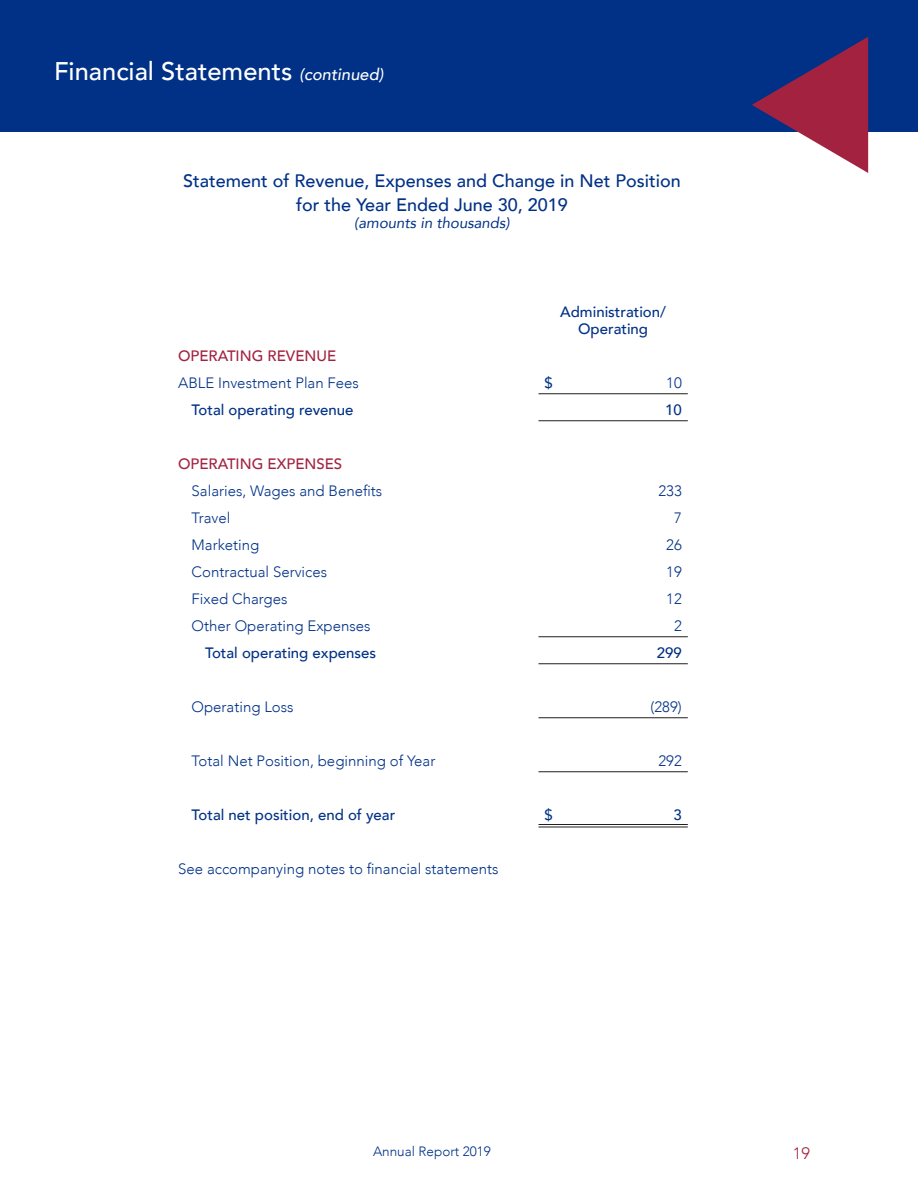
<style>
.page{position:relative;width:918px;height:1188px;background:#fff}
.page>*{position:absolute;margin:0;border:0;box-sizing:border-box;transform-origin:0 0}
.Section_Head{font:500 25.5px "Avenir";color:#fff}
.Figure_head{font:500 18px "Avenir";color:#003186}
.t1{font:300 16.5px "Avenir";color:#a22240}
.Body_text{font:300 15px "Avenir";color:#003186}
.Body_text-2{font:500 15px/17.2px "Avenir";color:#003186;text-align:center}
.Body_text-3{font:500 15px "Avenir";color:#a22240}
.Body_text-4{font:italic 15px "Avenir";color:#003186}
.t2{font:300 13.5px "Avenir";color:#003186}
.s1{font-style:italic;font-size:16.5px}
</style>
<div class="page">
<div style="left:0;top:0;width:918px;height:132px;background:#003186"></div>
<svg style="left:752px;top:37px;width:116px;height:136px"></svg>
<hr style="left:539px;top:393px;width:149px;height:1px;background:#231f20">
<hr style="left:539px;top:636px;width:149px;height:1px;background:#231f20">
<hr style="left:539px;top:663px;width:149px;height:1px;background:#231f20">
<hr style="left:539px;top:717px;width:149px;height:1px;background:#231f20">
<hr style="left:539px;top:771px;width:149px;height:1px;background:#231f20">
<hr style="left:539px;top:824px;width:149px;height:1px;background:#231f20">
<hr style="left:539px;top:827px;width:149px;height:1px;background:#231f20">
<hr style="left:539px;top:420px;width:149px;height:1px;background:#231f20">
<p class="Section_Head" style="left:54px;top:49px;width:331px">Financial Statements <span class="s1">(continued)</span></p>
<p class="Figure_head" style="left:183px;top:165px;width:499px">Statement of Revenue, Expenses and Change in Net Position</p>
<p class="Figure_head" style="left:296px;top:189px;width:273px">for the Year Ended June 30, 2019</p>
<p class="Body_text-4" style="left:354px;top:214px;width:157px">(amounts in thousands)</p>
<p class="Body_text-2" style="left:560px;top:302px;width:107px">Administration/<br>Operating</p>
<p class="Body_text-3" style="left:178px;top:343px;width:160px">OPERATING REVENUE</p>
<p class="Body_text" style="left:178px;top:374px;width:182px">ABLE Investment Plan Fees</p>
<p class="Body_text-2" style="left:545px;top:373px;width:10px">$</p>
<p class="Body_text" style="left:666px;top:374px;width:17px">10</p>
<p class="Body_text-2" style="left:192px;top:400px;width:164px">Total operating revenue</p>
<p class="Body_text-2" style="left:665px;top:400px;width:18px">10</p>
<p class="Body_text-3" style="left:178px;top:451px;width:166px">OPERATING EXPENSES</p>
<p class="Body_text" style="left:192px;top:482px;width:192px">Salaries, Wages and Benefits</p>
<p class="Body_text" style="left:658px;top:482px;width:25px">233</p>
<p class="Body_text" style="left:192px;top:509px;width:40px">Travel</p>
<p class="Body_text" style="left:674px;top:509px;width:9px">7</p>
<p class="Body_text" style="left:192px;top:536px;width:69px">Marketing</p>
<p class="Body_text" style="left:666px;top:536px;width:17px">26</p>
<p class="Body_text" style="left:192px;top:563px;width:137px">Contractual Services</p>
<p class="Body_text" style="left:666px;top:563px;width:17px">19</p>
<p class="Body_text" style="left:192px;top:590px;width:97px">Fixed Charges</p>
<p class="Body_text" style="left:666px;top:590px;width:17px">12</p>
<p class="Body_text" style="left:192px;top:617px;width:180px">Other Operating Expenses</p>
<p class="Body_text" style="left:674px;top:617px;width:9px">2</p>
<p class="Body_text-2" style="left:205px;top:643px;width:173px">Total operating expenses</p>
<p class="Body_text-2" style="left:657px;top:643px;width:27px">299</p>
<p class="Body_text" style="left:192px;top:698px;width:103px">Operating Loss</p>
<p class="Body_text" style="left:651px;top:698px;width:33px">(289)</p>
<p class="Body_text" style="left:192px;top:752px;width:245px">Total Net Position, beginning of Year</p>
<p class="Body_text" style="left:658px;top:752px;width:25px">292</p>
<p class="Body_text-2" style="left:192px;top:805px;width:205px">Total net position, end of year</p>
<p class="Body_text-2" style="left:545px;top:805px;width:10px">$</p>
<p class="Body_text-2" style="left:673px;top:805px;width:10px">3</p>
<p class="Body_text" style="left:178px;top:860px;width:322px">See accompanying notes to financial statements</p>
<p class="t2" style="left:373px;top:1143px;width:119px">Annual Report 2019</p>
<p class="t1" style="left:793px;top:1143px;width:19px">19</p>
</div>
